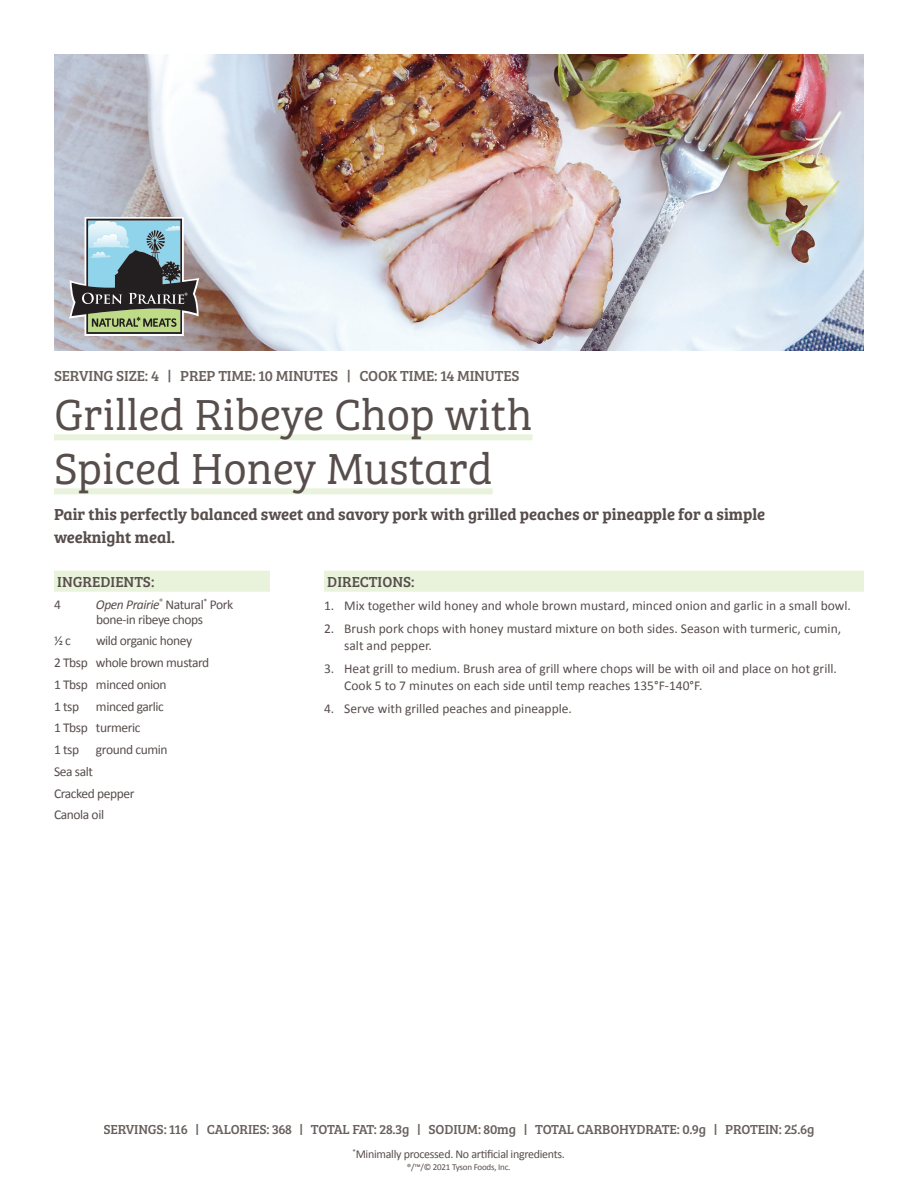
<style>
.page{position:relative;width:918px;height:1188px;background:#fff}
.page>*{position:absolute;margin:0;border:0;box-sizing:border-box;transform-origin:0 0}
.t1{font:300 45px/54px "Bree Serif";color:#574e4c}
.t2{font:600 16.5px/22.5px "Bree Serif";color:#574e4c}
.t3{font:15px "Bree Serif";letter-spacing:-.01em;color:#68605d}
.t4{font:15px "Bree Serif";color:#574e4c}
.t5{font:13.5px/16.5px "Calibri";color:#574e4c}
.t6{font:13.5px/21.8px "Calibri";letter-spacing:-.03em;color:#574e4c}
.t7{font:13.5px "Bree Serif";letter-spacing:-.01em;color:#68605d}
.t8{font:12px "Calibri";letter-spacing:-.025em;color:#574e4c}
.t9{font:9px "Calibri";letter-spacing:-.025em;color:#574e4c}
.s1{font-style:italic}
</style>
<div class="page">
<div style="left:54px;top:434px;width:478px;height:6px;background:#e9f3dc"></div>
<div style="left:54px;top:488px;width:439px;height:6px;background:#e9f3dc"></div>
<img style="left:54px;top:54px;width:810px;height:297px">
<div style="left:324px;top:571px;width:540px;height:21px;background:#e9f3dc"></div>
<div style="left:54px;top:571px;width:216px;height:21px;background:#e9f3dc"></div>
<svg style="left:69px;top:217px;width:130px;height:119px"></svg>
<p class="t3" style="left:54px;top:364px;width:467px">SERVING SIZE: 4 | PREP TIME: 10 MINUTES | COOK TIME: 14 MINUTES</p>
<h1 class="t1" style="left:54px;top:385px;width:480px">Grilled Ribeye Chop with<br>Spiced Honey Mustard</h1>
<p class="t2" style="left:54px;top:502px;width:713px">Pair this perfectly balanced sweet and savory pork with grilled peaches or pineapple for a simple weeknight meal.</p>
<p class="t4" style="left:57px;top:571px;width:99px">INGREDIENTS:</p>
<p class="t5" style="left:54px;top:596px;width:8px">4</p>
<p class="t6" style="left:96px;top:597px;width:139px;line-height:15px"><span class="s1">Open Prairie</span><sup>®</sup> Natural<sup>*</sup> Pork bone-in ribeye chops</p>
<p class="t5" style="left:54px;top:633px;width:19px">½ c</p>
<p class="t4" style="left:327px;top:571px;width:89px">DIRECTIONS:</p>
<p class="t5" style="left:324px;top:597px;width:529px">1. Mix together wild honey and whole brown mustard, minced onion and garlic in a small bowl.</p>
<p class="t5" style="left:344px;top:621px;width:498px;text-indent:-20px">2. Brush pork chops with honey mustard mixture on both sides. Season with turmeric, cumin, salt and pepper.</p>
<p class="t5" style="left:344px;top:660px;width:494px;text-indent:-20px">3. Heat grill to medium. Brush area of grill where chops will be with oil and place on hot grill.<br>Cook 5 to 7 minutes on each side until temp reaches 135°F-140°F.</p>
<p class="t5" style="left:324px;top:700px;width:250px">4. Serve with grilled peaches and pineapple.</p>
<p class="t6" style="left:54px;top:630px;width:157px;text-indent:42px">wild organic honey<br>2 Tbsp whole brown mustard<br>1 Tbsp minced onion<br>1 tsp minced garlic<br>1 Tbsp turmeric<br>1 tsp ground cumin<br>Sea salt<br>Cracked pepper<br>Canola oil</p>
<p class="t7" style="left:103px;top:1119px;width:713px">SERVINGS: 116 | CALORIES: 368 | TOTAL FAT: 28.3g | SODIUM: 80mg | TOTAL CARBOHYDRATE: 0.9g | PROTEIN: 25.6g</p>
<p class="t8" style="left:352px;top:1146px;width:214px"><sup>*</sup>Minimally processed. No artificial ingredients.</p>
<p class="t9" style="left:407px;top:1161px;width:105px">®/™/© 2021 Tyson Foods, Inc.</p>
</div>
